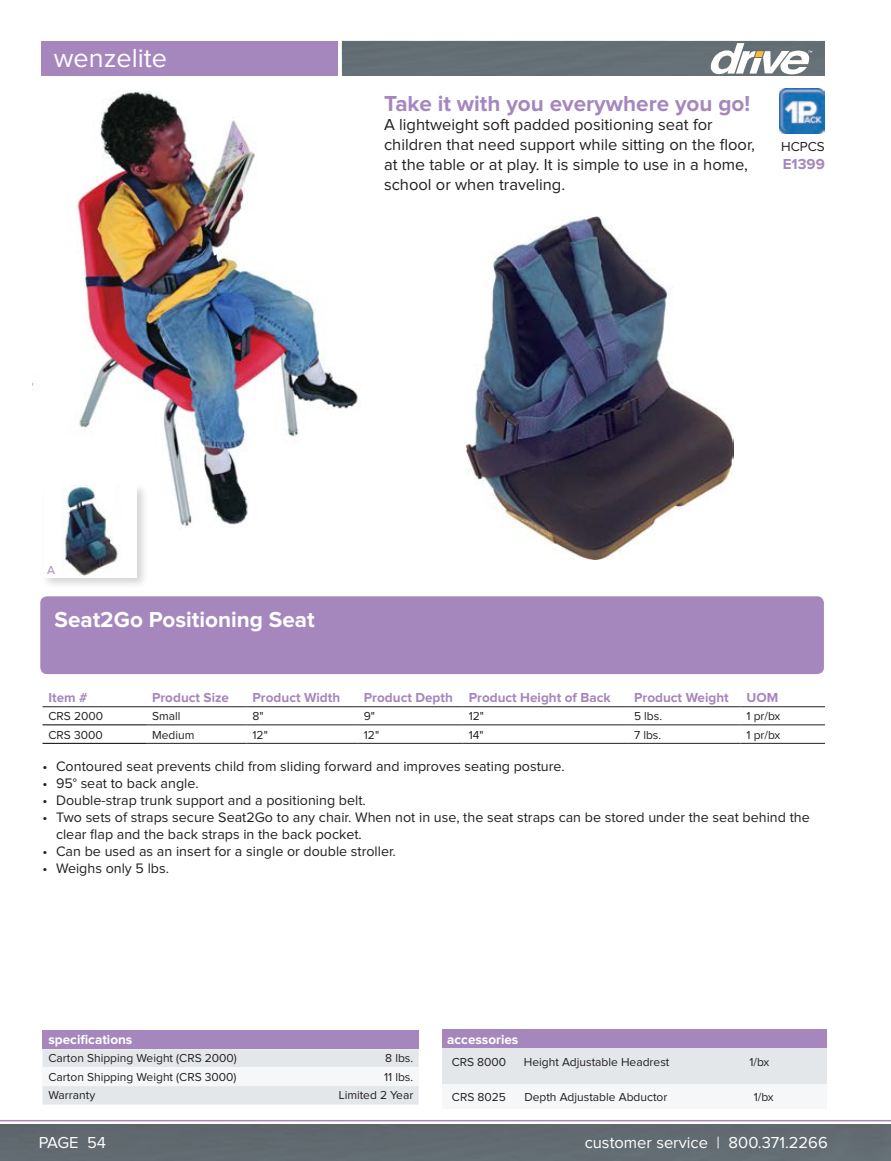
<style>
.page{position:relative;width:891px;height:1161px;background:#fff}
.page>*{position:absolute;margin:0;border:0;box-sizing:border-box;transform-origin:0 0}
.t1{font:27px "Proxima Nova";color:#fff}
.t2{font:700 22.5px "Proxima Nova";color:#a587be}
.t3{font:700 22.5px "Proxima Nova";color:#fff}
.t4{font:16.5px/19.8px "Proxima Nova";color:#231f20}
.t5{font:16.5px "Proxima Nova";color:#fff}
.t6{font:700 15px "Proxima Nova";color:#a587be}
.t7{font:14.25px/17.1px "Proxima Nova";color:#231f20}
.Cell_Header{font:700 13.5px "Proxima Nova";color:#a587be}
.t8{font:700 13.5px "Proxima Nova";color:#fff}
.CATNO_Header{font:700 13.5px "Proxima Nova";color:#a587be}
.t9{font:13.5px "Proxima Nova";color:#231f20}
.prdesc{font:12px "Proxima Nova";color:#231f20}
.Cell{font:12px "Proxima Nova";color:#231f20}
.CATNO{font:12px "Proxima Nova";color:#231f20}
.t10{font:12px "Proxima Nova";color:#a587be}
</style>
<div class="page">
<hr style="left:0;top:1119px;width:890px;height:2px;background:#a587be">
<div style="left:0;top:1124px;width:890px;height:36px;background:#616a70"></div>
<div style="left:341px;top:41px;width:483px;height:35px;background:#656e75"></div>
<div style="left:41px;top:41px;width:296px;height:35px;background:#a587be"></div>
<svg style="left:710px;top:43px;width:102px;height:32px"></svg>
<div style="left:40px;top:596px;width:783px;height:78px;background:#a587be;border-radius:7px"></div>
<img style="left:32px;top:90px;width:326px;height:436px">
<img style="left:466px;top:216px;width:267px;height:343px">
<div style="left:41px;top:482px;width:107px;height:107px;background:#231f20;opacity:.2"></div>
<img style="left:44px;top:485px;width:92px;height:92px">
<img style="left:779px;top:89px;width:45px;height:45px">
<hr style="left:42px;top:706px;width:104px;height:1px;background:#231f20">
<hr style="left:146px;top:706px;width:100px;height:1px;background:#231f20">
<hr style="left:246px;top:706px;width:112px;height:1px;background:#231f20">
<hr style="left:358px;top:706px;width:104px;height:1px;background:#231f20">
<hr style="left:462px;top:706px;width:166px;height:1px;background:#231f20">
<hr style="left:628px;top:706px;width:112px;height:1px;background:#231f20">
<hr style="left:740px;top:706px;width:84px;height:1px;background:#231f20">
<hr style="left:146px;top:724px;width:100px;height:1px;background:#231f20">
<hr style="left:246px;top:724px;width:112px;height:1px;background:#231f20">
<hr style="left:358px;top:724px;width:104px;height:1px;background:#231f20">
<hr style="left:462px;top:724px;width:166px;height:1px;background:#231f20">
<hr style="left:628px;top:724px;width:112px;height:1px;background:#231f20">
<hr style="left:740px;top:724px;width:84px;height:1px;background:#231f20">
<hr style="left:42px;top:724px;width:104px;height:1px;background:#000">
<hr style="left:42px;top:743px;width:104px;height:1px;background:#000">
<hr style="left:146px;top:743px;width:100px;height:1px;background:#231f20">
<hr style="left:246px;top:743px;width:112px;height:1px;background:#231f20">
<hr style="left:358px;top:743px;width:104px;height:1px;background:#231f20">
<hr style="left:462px;top:743px;width:166px;height:1px;background:#231f20">
<hr style="left:628px;top:743px;width:112px;height:1px;background:#231f20">
<hr style="left:740px;top:743px;width:84px;height:1px;background:#231f20">
<div style="left:42px;top:1030px;width:376px;height:19px;background:#a587be"></div>
<div style="left:42px;top:1049px;width:376px;height:55px;background:#e4e7ea"></div>
<div style="left:42px;top:1067px;width:376px;height:19px;background:#f6f7f8"></div>
<div style="left:442px;top:1029px;width:385px;height:19px;background:#a587be"></div>
<div style="left:442px;top:1048px;width:385px;height:36px;background:#e4e7ea"></div>
<div style="left:442px;top:1084px;width:385px;height:25px;background:#f6f7f8"></div>
<h1 class="t1" style="left:54px;top:45px;width:115px">wenzelite</h1>
<p class="t2" style="left:384px;top:93px;width:367px">Take it with you everywhere you go!</p>
<p class="t4" style="left:384px;top:116px;width:372px">A lightweight soft padded positioning seat for children that need support while sitting on the floor, at the table or at play. It is simple to use in a home, school or when traveling.</p>
<p class="t9" style="left:780px;top:140px;width:45px">HCPCS</p>
<p class="t6" style="left:782px;top:157px;width:43px">E1399</p>
<p class="t10" style="left:47px;top:564px;width:9px">A</p>
<p class="t3" style="left:54px;top:609px;width:261px">Seat2Go Positioning Seat</p>
<p class="CATNO_Header" style="left:48px;top:691px;width:41px">Item #</p>
<p class="Cell_Header" style="left:152px;top:691px;width:79px">Product Size</p>
<p class="Cell_Header" style="left:252px;top:691px;width:89px">Product Width</p>
<p class="Cell_Header" style="left:364px;top:691px;width:90px">Product Depth</p>
<p class="Cell_Header" style="left:468px;top:691px;width:143px">Product Height of Back</p>
<p class="Cell_Header" style="left:634px;top:691px;width:96px">Product Weight</p>
<p class="Cell_Header" style="left:746px;top:691px;width:33px">UOM</p>
<p class="CATNO" style="left:48px;top:711px;width:56px">CRS 2000</p>
<p class="Cell" style="left:152px;top:711px;width:30px">Small</p>
<p class="Cell" style="left:252px;top:711px;width:13px">8"</p>
<p class="Cell" style="left:364px;top:711px;width:13px">9"</p>
<p class="Cell" style="left:468px;top:711px;width:17px">12"</p>
<p class="Cell" style="left:634px;top:711px;width:30px">5 lbs.</p>
<p class="Cell" style="left:746px;top:711px;width:35px">1 pr/bx</p>
<p class="CATNO" style="left:48px;top:729px;width:56px">CRS 3000</p>
<p class="Cell" style="left:152px;top:729px;width:44px">Medium</p>
<p class="Cell" style="left:252px;top:729px;width:17px">12"</p>
<p class="Cell" style="left:364px;top:729px;width:17px">12"</p>
<p class="Cell" style="left:468px;top:729px;width:16px">14"</p>
<p class="Cell" style="left:634px;top:729px;width:29px">7 lbs.</p>
<p class="Cell" style="left:746px;top:729px;width:35px">1 pr/bx</p>
<p class="t7" style="left:42px;top:758px;width:523px">• Contoured seat prevents child from sliding forward and improves seating posture.</p>
<p class="t7" style="left:42px;top:775px;width:158px">• 95° seat to back angle.</p>
<p class="t7" style="left:42px;top:792px;width:325px">• Double-strap trunk support and a positioning belt.</p>
<p class="t7" style="left:56px;top:809px;width:755px;text-indent:-14px">• Two sets of straps secure Seat2Go to any chair. When not in use, the seat straps can be stored under the seat behind the clear flap and the back straps in the back pocket.</p>
<p class="t7" style="left:42px;top:843px;width:355px">• Can be used as an insert for a single or double stroller.</p>
<p class="t7" style="left:42px;top:860px;width:128px">• Weighs only 5 lbs.</p>
<p class="t8" style="left:48px;top:1033px;width:85px">specifications</p>
<p class="prdesc" style="left:48px;top:1052px;width:190px">Carton Shipping Weight (CRS 2000)</p>
<p class="prdesc" style="left:385px;top:1052px;width:30px">8 lbs.</p>
<p class="prdesc" style="left:48px;top:1071px;width:189px">Carton Shipping Weight (CRS 3000)</p>
<p class="prdesc" style="left:384px;top:1071px;width:31px">11 lbs.</p>
<p class="prdesc" style="left:48px;top:1089px;width:48px">Warranty</p>
<p class="prdesc" style="left:338px;top:1089px;width:76px">Limited 2 Year</p>
<p class="t8" style="left:447px;top:1032px;width:73px">accessories</p>
<p class="CATNO" style="left:451px;top:1056px;width:56px">CRS 8000</p>
<p class="prdesc" style="left:523px;top:1056px;width:147px">Height Adjustable Headrest</p>
<p class="Cell" style="left:749px;top:1056px;width:21px">1/bx</p>
<p class="CATNO" style="left:452px;top:1091px;width:56px">CRS 8025</p>
<p class="prdesc" style="left:524px;top:1091px;width:144px">Depth Adjustable Abductor</p>
<p class="Cell" style="left:753px;top:1091px;width:21px">1/bx</p>
<p class="t5" style="left:39px;top:1135px;width:69px">PAGE 54</p>
<p class="t5" style="left:584px;top:1135px;width:244px">customer service | 800.371.2266</p>
</div>
